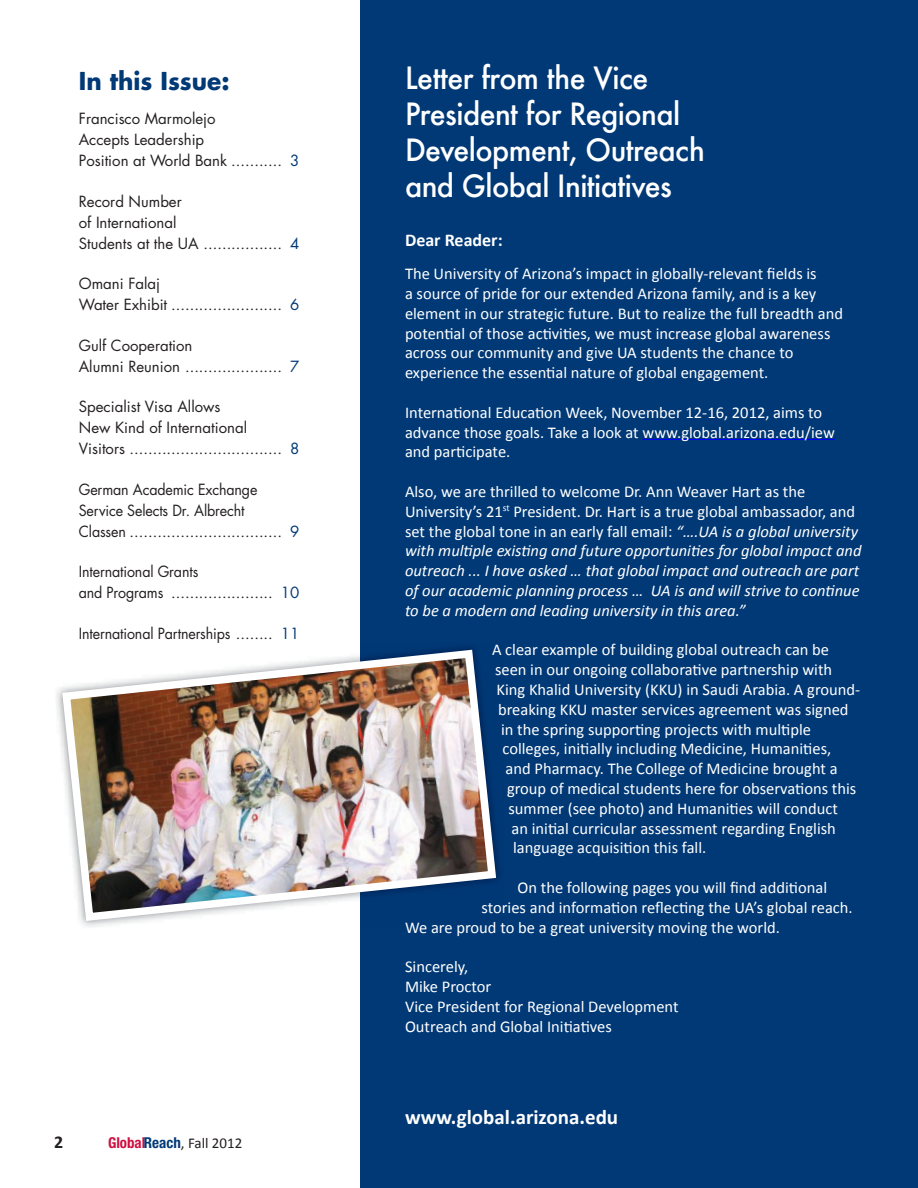
<style>
.page{position:relative;width:918px;height:1188px;background:#fff}
.page>*{position:absolute;margin:0;border:0;box-sizing:border-box;transform-origin:0 0}
.t1{font:500 30px/36px "Futura";letter-spacing:-.02em;color:#fff;scale:.96 1}
.t2{font:700 24px "Futura Std";color:#003976}
.t3{font:700 21px "Calibri";color:#fff}
.t4{font:700 18px "Calibri";color:#fff}
.t5{font:700 18px "Calibri";color:#231f20}
.t6{font:16.5px/19.8px "Calibri";color:#fff}
.t7{font:italic 16.5px/19.8px "Calibri";color:#fff}
.t8{font:15px/21px "Futura Std";color:#231f20}
.t9{font:15px/21px "Futura Std";color:#231f20;scale:.95 1}
.t10{font:15px "Calibri";color:#231f20}
.s1{color:#003976}
.s2{font-family:"Helvetica Neue LT Std";font-weight:700;font-stretch:condensed;color:#ce1041}
.s3{font-family:"Helvetica Neue LT Std";font-weight:700;font-stretch:condensed;color:#003976}
.s4{font-style:normal}
</style>
<div class="page">
<div style="left:361px;top:0;width:557px;height:1188px;background:#003976"></div>
<img style="left:58px;top:646px;width:441px;height:279px">
<hr style="left:643px;top:439px;width:192px;height:1px;background:#00f">
<h2 class="t2" style="left:79px;top:65px;width:152px">In this Issue:</h2>
<p class="t8" style="left:79px;top:109px;width:222px">Francisco Marmolejo<br>Accepts Leadership<br>Position at World Bank ........... <span class="s1">3</span></p>
<p class="t8" style="left:79px;top:191px;width:222px">Record Number<br>of International<br>Students at the UA ................. <span class="s1">4</span></p>
<p class="t8" style="left:79px;top:274px;width:222px">Omani Falaj<br>Water Exhibit ........................ <span class="s1">6</span></p>
<p class="t8" style="left:79px;top:335px;width:222px">Gulf Cooperation<br>Alumni Reunion ..................... <span class="s1">7</span></p>
<p class="t8" style="left:79px;top:396px;width:222px">Specialist Visa Allows<br>New Kind of International<br>Visitors ................................. <span class="s1">8</span></p>
<p class="t9" style="left:79px;top:479px;width:234px">German Academic Exchange<br>Service Selects Dr. Albrecht<br>Classen ................................. <span class="s1">9</span></p>
<p class="t9" style="left:79px;top:561px;width:234px">International Grants<br>and Programs ...................... <span class="s1">10</span></p>
<p class="t9" style="left:79px;top:623px;width:234px">International Partnerships ........ <span class="s1">11</span></p>
<p class="t5" style="left:54px;top:1130px;width:11px">2</p>
<p class="t10" style="left:108px;top:1133px;width:136px"><span class="s2">Global</span><span class="s3">Reach</span>, Fall 2012</p>
<h1 class="t1" style="left:405px;top:60px;width:314px">Letter from the Vice<br>President for Regional<br>Development, Outreach and Global Initiatives</h1>
<p class="t4" style="left:405px;top:228px;width:99px">Dear Reader:</p>
<p class="t6" style="left:405px;top:264px;width:440px">The University of Arizona’s impact in globally-relevant fields is<br>a source of pride for our extended Arizona family, and is a key element in our strategic future. But to realize the full breadth and potential of those activities, we must increase global awareness across our community and give UA students the chance to experience the essential nature of global engagement.</p>
<p class="t6" style="left:405px;top:402px;width:431px">International Education Week, November 12-16, 2012, aims to advance those goals. Take a look at www.global.arizona.edu/iew and participate.</p>
<p class="t7" style="left:405px;top:481px;width:458px"><span class="s4">Also, we are thrilled to welcome Dr. Ann Weaver Hart as the University’s 21</span><sup>st</sup> <span class="s4">President. Dr. Hart is a true global ambassador, and set the global tone in an early fall email:</span> “….UA is a global university with multiple existing and future opportunities for global impact and outreach ... I have asked … that global impact and outreach are part of our academic planning process … UA is and will strive to continue to be a modern and leading university in this area.”</p>
<p class="t6" style="left:492px;top:640px;width:339px">A clear example of building global outreach can be</p>
<p class="t6" style="left:495px;top:660px;width:339px">seen in our ongoing collaborative partnership with</p>
<p class="t6" style="left:497px;top:680px;width:365px">King Khalid University (KKU) in Saudi Arabia. A ground-</p>
<p class="t6" style="left:498px;top:699px;width:352px">breaking KKU master services agreement was signed</p>
<p class="t6" style="left:501px;top:719px;width:312px">in the spring supporting projects with multiple</p>
<p class="t6" style="left:503px;top:739px;width:330px">colleges, initially including Medicine, Humanities,</p>
<p class="t6" style="left:506px;top:759px;width:334px">and Pharmacy. The College of Medicine brought a</p>
<p class="t6" style="left:507px;top:779px;width:351px">group of medical students here for observations this</p>
<p class="t6" style="left:509px;top:798px;width:331px">summer (see photo) and Humanities will conduct</p>
<p class="t6" style="left:512px;top:818px;width:326px">an initial curricular assessment regarding English</p>
<p class="t6" style="left:513px;top:838px;width:195px">language acquisition this fall.</p>
<p class="t6" style="left:518px;top:878px;width:311px">On the following pages you will find additional</p>
<p class="t6" style="left:482px;top:897px;width:373px">stories and information reflecting the UA’s global reach.</p>
<p class="t6" style="left:405px;top:917px;width:376px">We are proud to be a great university moving the world.</p>
<p class="t6" style="left:405px;top:957px;width:275px">Sincerely,<br>Mike Proctor<br>Vice President for Regional Development<br>Outreach and Global Initiatives</p>
<p class="t3" style="left:405px;top:1103px;width:215px">www.global.arizona.edu</p>
</div>
